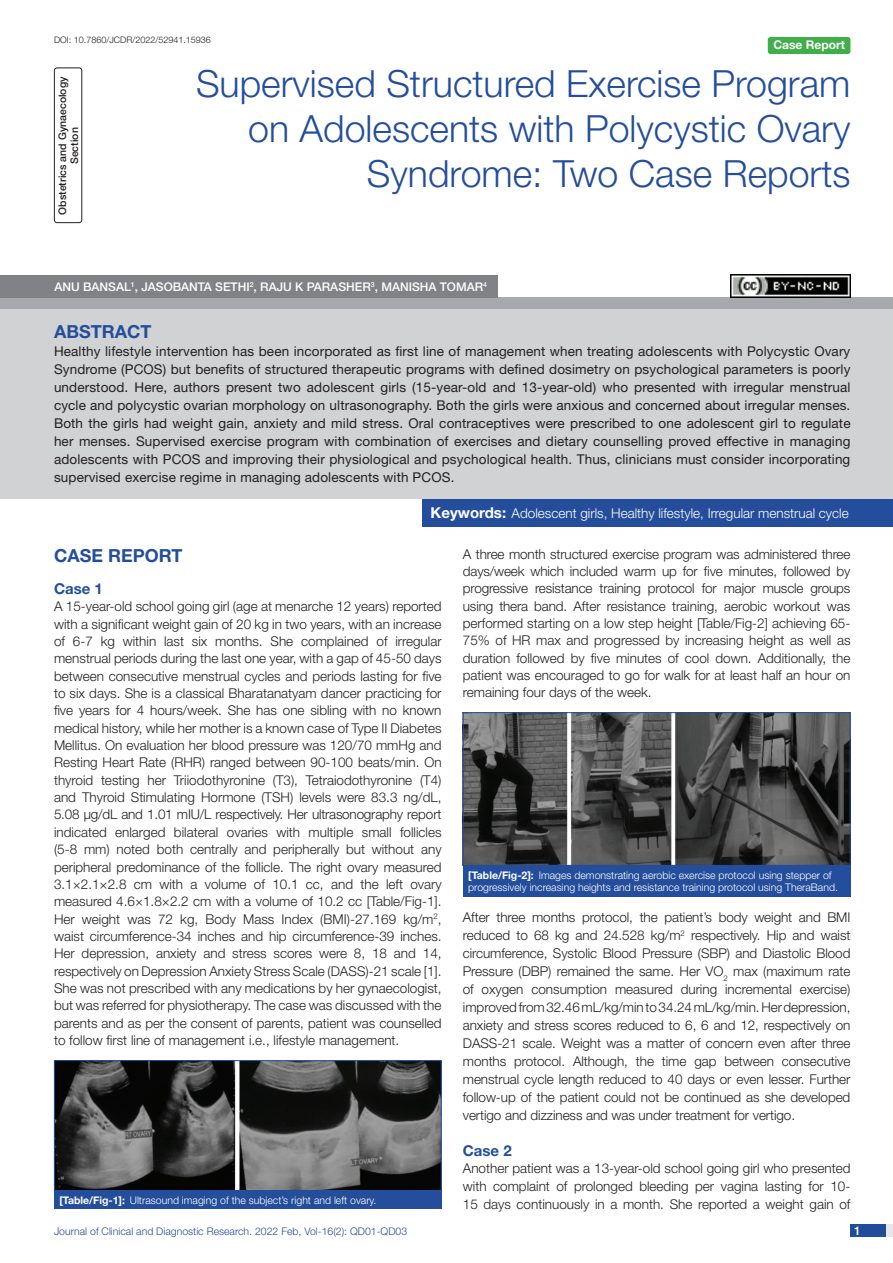
<style>
.page{position:relative;width:893px;height:1263px;background:#fff}
.page>*{position:absolute;margin:0;border:0;box-sizing:border-box;transform-origin:0 0}
.t1{font:300 37.5px/45px "Helvetica Neue";color:#244e9b;text-align:right}
.Heading{font:700 18px "Helvetica Neue";color:#244e9b}
.Abstract_head{font:700 18px "Helvetica Neue";color:#244e9b}
.HEAD_2{font:700 15px "Helvetica Neue";color:#244e9b}
.Body_text{font:300 13.5px/17.4px "Helvetica Neue";color:#231f20;text-align:justify}
.Abstract_Text{font:13.5px/18px "Helvetica Neue";letter-spacing:.01em;color:#231f20;text-align:justify}
.Key_words{font:300 13.5px "Helvetica Neue";color:#fff}
.Author{font:500 12px "Helvetica Neue";color:#fff}
.t2{font:700 12px "Helvetica Neue";color:#fff}
.TABLE_FIG{font:300 10.5px/12.6px "Helvetica Neue";color:#fff}
.t3{font:300 10.5px "Helvetica Neue";color:#244e9b}
.section{font:500 10.5px/12px "Helvetica Neue";color:#231f20;text-align:center}
.DOI{font:300 9px "Helvetica Neue";color:#231f20}
.Author-2{font:500 7.05px "Helvetica Neue";color:#fff}
.s1{font-weight:700;font-size:15px}
.s2{font-weight:700}
</style>
<div class="page">
<div style="left:850px;top:1224px;width:43px;height:13px;background:#e6e7e9"></div>
<div style="left:850px;top:1224px;width:35px;height:13px;background:#214c99"></div>
<div style="left:768px;top:37px;width:82px;height:17px;background:#40ae49;border-radius:3px"></div>
<div style="left:54px;top:68px;width:28px;height:155px;border:1px solid #231f20;border-radius:3px"></div>
<img style="left:465px;top:714px;width:383px;height:150px">
<div style="left:463px;top:712px;width:387px;height:154px;border:1px solid #244e9b"></div>
<div style="left:463px;top:865px;width:387px;height:31px;background:#244e9b"></div>
<div style="left:0;top:297px;width:893px;height:13px;background:#a8a9ad"></div>
<div style="left:0;top:275px;width:497px;height:22px;background:#808285"></div>
<div style="left:0;top:309px;width:893px;height:190px;background:#d1d2d4"></div>
<div style="left:423px;top:499px;width:470px;height:27px;background:#244e9b"></div>
<img style="left:56px;top:1062px;width:384px;height:127px">
<div style="left:54px;top:1060px;width:388px;height:131px;border:1px solid #244e9b"></div>
<div style="left:54px;top:1190px;width:388px;height:19px;background:#244e9b"></div>
<img style="left:730px;top:275px;width:120px;height:22px">
<p class="DOI" style="left:54px;top:35px;width:158px">DOI: 10.7860/JCDR/2022/52941.15936</p>
<p class="t2" style="left:773px;top:37px;width:73px">Case Report</p>
<p class="section" style="left:56px;top:215px;width:139px;rotate:-90deg">OBSTETRICS AND GYNAECOLOGY<br>SECTION</p>
<p class="t1" style="left:196px;top:60px;width:656px">Supervised Structured Exercise Program on Adolescents with Polycystic Ovary<br>Syndrome: Two Case Reports</p>
<p class="Author" style="left:54px;top:279px;width:103px">ANU BANSAL<sup>1</sup>, JASOBA</p>
<p class="Author" style="left:189px;top:279px;width:134px">NTA SETHI<sup>2</sup>, RAJ U K PARAS</p>
<p class="Author" style="left:346px;top:279px;width:104px">HER<sup>3</sup>, MANISHA TOMAR</p>
<p class="Author-2" style="left:483px;top:280px;width:5px">4</p>
<p class="Abstract_head" style="left:54px;top:320px;width:99px">ABSTRACT</p>
<p class="Abstract_Text" style="left:54px;top:342px;width:798px">Healthy lifestyle intervention has been incorporated as first line of management when treating adolescents with Polycystic Ovary Syndrome (PCOS) but benefits of structured therapeutic programs with defined dosimetry on psychological parameters is poorly understood. Here, authors present two adolescent girls (15-year-old and 13-year-old) who presented with irregular menstrual cycle and polycystic ovarian morphology on ultrasonography. Both the girls were anxious and concerned about irregular menses.<br>Both the girls had weight gain, anxiety and mild stress. Oral contraceptives were prescribed to one adolescent girl to regulate her menses. Supervised exercise program with combination of exercises and dietary counselling proved effective in managing adolescents with PCOS and improving their physiological and psychological health. Thus, clinicians must consider incorporating supervised exercise regime in managing adolescents with PCOS.</p>
<p class="Key_words" style="left:431px;top:505px;width:420px"><span class="s1">Keywords:</span> Adolescent girls, Healthy lifestyle, Irregular menstrual cycle</p>
<p class="Heading" style="left:54px;top:545px;width:130px">CASE REPORT</p>
<p class="HEAD_2" style="left:54px;top:579px;width:50px">Case 1</p>
<p class="Body_text" style="left:54px;top:597px;width:389px">A 15-year-old school going girl (age at menarche 12 years) reported with a significant weight gain of 20 kg in two years, with an increase of 6-7 kg within last six months. She complained of irregular menstrual periods during the last one year, with a gap of 45-50 days between consecutive menstrual cycles and periods lasting for five to six days. She is a classical Bharatanatyam dancer practicing for five years for 4 hours/week. She has one sibling with no known medical history, while her mother is a known case of Type II Diabetes Mellitus. On evaluation her blood pressure was 120/70 mmHg and Resting Heart Rate (RHR) ranged between 90-100 beats/min. On thyroid testing her Triiodothyronine (T3), Tetraiodothyronine (T4) and Thyroid Stimulating Hormone (TSH) levels were 83.3 ng/dL, 5.08 µg/dL and 1.01 mIU/L respectively. Her ultrasonography report indicated enlarged bilateral ovaries with multiple small follicles (5-8 mm) noted both centrally and peripherally but without any peripheral predominance of the follicle. The right ovary measured 3.1×2.1×2.8 cm with a volume of 10.1 cc, and the left ovary measured 4.6×1.8×2.2 cm with a volume of 10.2 cc [Table/Fig-1].<br>Her weight was 72 kg, Body Mass Index (BMI)-27.169 kg/m<sup>2</sup>, waist circumference-34 inches and hip circumference-39 inches.<br>Her depression, anxiety and stress scores were 8, 18 and 14, respectively on Depression Anxiety Stress Scale (DASS)-21 scale [1].<br>She was not prescribed with any medications by her gynaecologist, but was referred for physiotherapy. The case was discussed with the parents and as per the consent of parents, patient was counselled to follow first line of management i.e., lifestyle management.</p>
<p class="TABLE_FIG" style="left:59px;top:1193px;width:319px"><span class="s2">[Table/Fig-1]:</span> Ultrasound imaging of the subject’s right and left ovary.</p>
<p class="Body_text" style="left:463px;top:545px;width:389px">A three month structured exercise program was administered three days/week which included warm up for five minutes, followed by progressive resistance training protocol for major muscle groups using thera band. After resistance training, aerobic workout was performed starting on a low step height [Table/Fig-2] achieving 65- 75% of HR max and progressed by increasing height as well as duration followed by five minutes of cool down. Additionally, the patient was encouraged to go for walk for at least half an hour on remaining four days of the week.</p>
<p class="TABLE_FIG" style="left:468px;top:868px;width:371px"><span class="s2">[Table/Fig-2]:</span> Images demonstrating aerobic exercise protocol using stepper of progressively increasing heights and resistance training protocol using TheraBand.</p>
<p class="Body_text" style="left:463px;top:908px;width:389px;line-height:18px">After three months protocol, the patient’s body weight and BMI reduced to 68 kg and 24.528 kg/m<sup>2</sup> respectively. Hip and waist circumference, Systolic Blood Pressure (SBP) and Diastolic Blood Pressure (DBP) remained the same. Her VO<sub>2</sub> max (maximum rate of oxygen consumption measured during incremental exercise) improved from 32.46 mL/kg/min to 34.24 mL/kg/min. Her depression, anxiety and stress scores reduced to 6, 6 and 12, respectively on DASS-21 scale. Weight was a matter of concern even after three months protocol. Although, the time gap between consecutive menstrual cycle length reduced to 40 days or even lesser. Further follow-up of the patient could not be continued as she developed vertigo and dizziness and was under treatment for vertigo.</p>
<p class="HEAD_2" style="left:463px;top:1141px;width:50px">Case 2</p>
<p class="Body_text" style="left:463px;top:1159px;width:389px">Another patient was a 13-year-old school going girl who presented with complaint of prolonged bleeding per vagina lasting for 10- 15 days continuously in a month. She reported a weight gain of</p>
<p class="t3" style="left:54px;top:1225px;width:355px">Journal of Clinical and Diagnostic Research. 2022 Feb, Vol-16(2): QD01-QD03</p>
<p class="Author" style="left:854px;top:1223px;width:8px">1</p>
</div>
